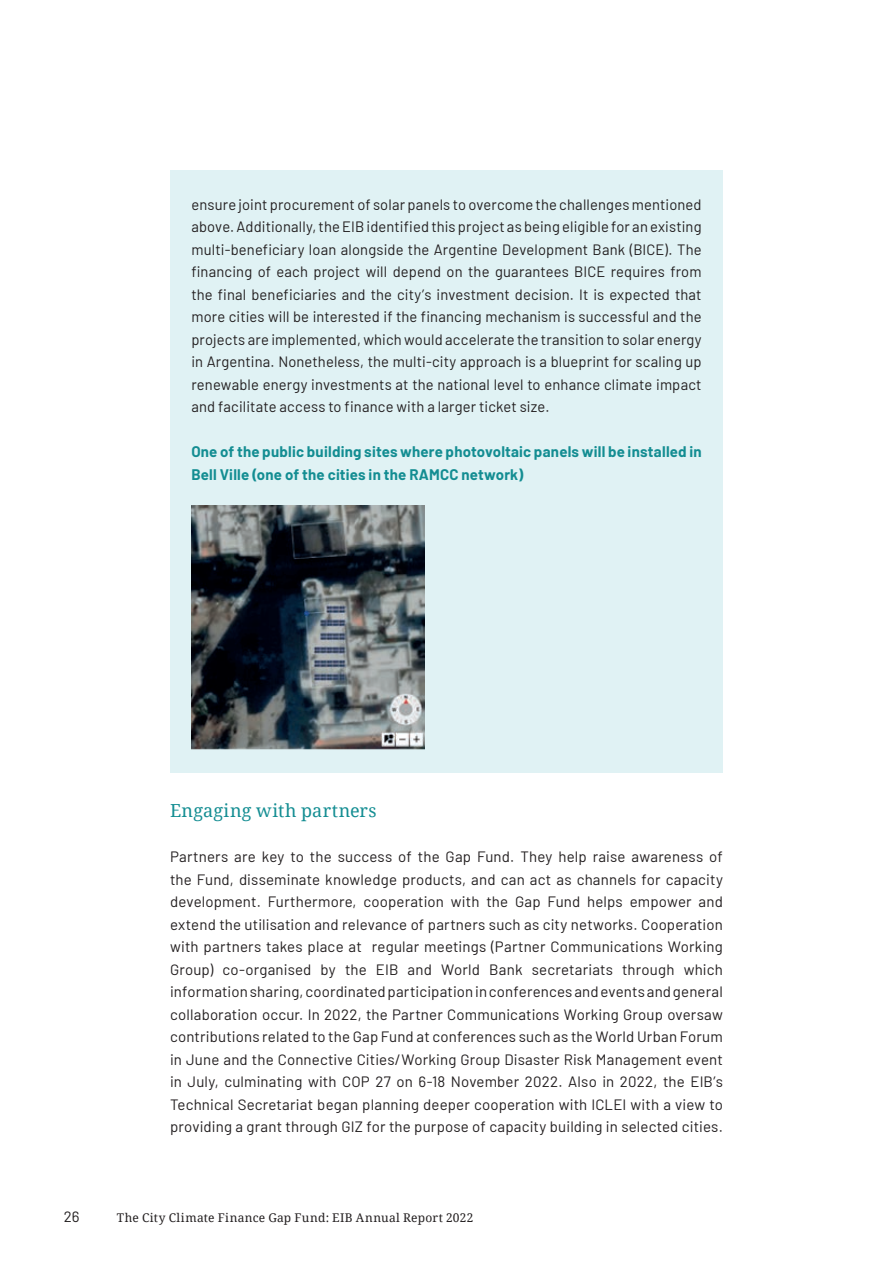
<style>
.page{position:relative;width:893px;height:1263px;background:#fff}
.page>*{position:absolute;margin:0;border:0;box-sizing:border-box;transform-origin:0 0}
.Sous-titre{font:18px "Droid Serif";letter-spacing:.02em;color:#138d92}
.Texte_courant{font:15px/22.5px "Barlow";letter-spacing:.01em;color:#231f20;text-align:justify}
.Texte_courant-2{font:700 15px/22.5px "Barlow";letter-spacing:.015em;color:#138d92}
.t1{font:12px "Droid Serif";letter-spacing:.025em;color:#231f20}
</style>
<div class="page">
<div style="left:170px;top:170px;width:553px;height:602px;background:#e0f2f4"></div>
<img style="left:191px;top:505px;width:234px;height:245px">
<p class="Texte_courant" style="left:191px;top:192px;width:512px">ensure joint procurement of solar panels to overcome the challenges mentioned above. Additionally, the EIB identified this project as being eligible for an existing multi-beneficiary loan alongside the Argentine Development Bank (BICE). The financing of each project will depend on the guarantees BICE requires from the final beneficiaries and the city’s investment decision. It is expected that more cities will be interested if the financing mechanism is successful and the projects are implemented, which would accelerate the transition to solar energy in Argentina. Nonetheless, the multi-city approach is a blueprint for scaling up renewable energy investments at the national level to enhance climate impact and facilitate access to finance with a larger ticket size.</p>
<p class="Texte_courant-2" style="left:191px;top:439px;width:512px">One of the public building sites where photovoltaic panels will be installed in<br>Bell Ville (one of the cities in the RAMCC network)</p>
<p class="Sous-titre" style="left:170px;top:798px;width:208px">Engaging with partners</p>
<p class="Texte_courant" style="left:170px;top:844px;width:554px">Partners are key to the success of the Gap Fund. They help raise awareness of the Fund, disseminate knowledge products, and can act as channels for capacity development. Furthermore, cooperation with the Gap Fund helps empower and extend the utilisation and relevance of partners such as city networks. Cooperation with partners takes place at regular meetings (Partner Communications Working Group) co-organised by the EIB and World Bank secretariats through which information sharing, coordinated participation in conferences and events and general collaboration occur. In 2022, the Partner Communications Working Group oversaw contributions related to the Gap Fund at conferences such as the World Urban Forum in June and the Connective Cities/Working Group Disaster Risk Management event in July, culminating with COP 27 on 6-18 November 2022. Also in 2022, the EIB’s Technical Secretariat began planning deeper cooperation with ICLEI with a view to providing a grant through GIZ for the purpose of capacity building in selected cities.</p>
<p class="Texte_courant" style="left:64px;top:1204px;width:17px">26</p>
<p class="t1" style="left:117px;top:1210px;width:358px">The City Climate Finance Gap Fund: EIB Annual Report 2022</p>
</div>
